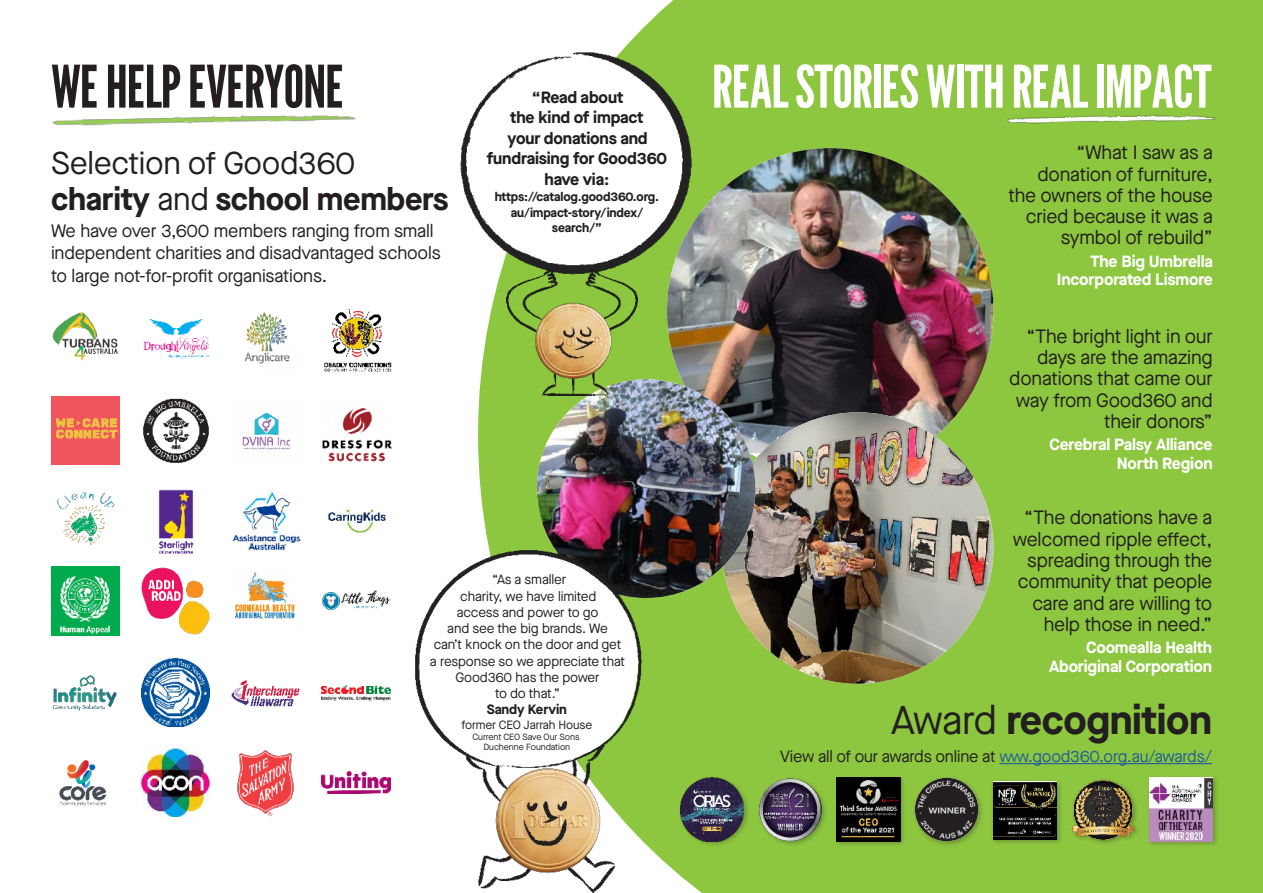
<style>
.page{position:relative;width:1263px;height:893px;background:#fff}
.page>*{position:absolute;margin:0;border:0;box-sizing:border-box;transform-origin:0 0}
.t1{font:58.5px "League Gothic";letter-spacing:-.02em;color:#fff}
.t2{font:58.5px "League Gothic";letter-spacing:-.02em;color:#231f20}
.t3{font:700 40.05px "Maison Neue";letter-spacing:-.01em;color:#231f20}
.t4{font:31.5px/36px "Maison Neue";letter-spacing:-.01em;color:#231f20}
.t5{font:19.2px/21.3px "Maison Neue";letter-spacing:-.01em;color:#231f20;text-align:right}
.t6{font:18px/22.5px "Maison Neue";letter-spacing:-.01em;color:#231f20}
.t7{font:700 16.35px/20.5px "Maison Neue";letter-spacing:-.01em;color:#231f20;text-align:center}
.t8{font:16.35px "Maison Neue";letter-spacing:-.01em;color:#231f20}
.t9{font:700 16.2px/18.3px "Maison Neue";letter-spacing:-.01em;color:#fff;text-align:right}
.t10{font:13.5px/16.2px "Maison Neue";letter-spacing:-.01em;color:#231f20;text-align:center}
.t11{font:700 13.5px "Maison Neue";letter-spacing:-.01em;color:#231f20}
.t12{font:700 12.45px/15.8px "Maison Neue";letter-spacing:-.01em;color:#231f20;text-align:center}
.t13{font:12px "Maison Neue";letter-spacing:-.01em;color:#231f20}
.t14{font:9px/10.4px "Maison Neue";letter-spacing:-.01em;color:#231f20;text-align:center}
.s1{font-weight:700}
.s2{font-weight:400}
.s3{color:#215e9e}
</style>
<div class="page">
<div style="left:478px;top:0;width:785px;height:893px;background:#8dc63f"></div>
<hr style="left:999px;top:763px;width:213px;height:1px;background:#215e9e">
<div style="left:678px;top:775px;width:72px;height:72px;background:#231f20;opacity:.3"></div>
<img style="left:680px;top:778px;width:64px;height:63px">
<div style="left:757px;top:776px;width:71px;height:71px;background:#231f20;opacity:.3"></div>
<img style="left:758px;top:778px;width:64px;height:63px;border-radius:32px">
<div style="left:834px;top:775px;width:72px;height:72px;background:#231f20;opacity:.3"></div>
<img style="left:837px;top:778px;width:63px;height:63px">
<div style="left:912px;top:775px;width:73px;height:72px;background:#231f20;opacity:.3"></div>
<img style="left:915px;top:778px;width:63px;height:63px;border-radius:32px">
<div style="left:990px;top:779px;width:73px;height:66px;background:#231f20;opacity:.3"></div>
<img style="left:993px;top:782px;width:63px;height:57px">
<div style="left:1069px;top:777px;width:71px;height:68px;background:#231f20;opacity:.3"></div>
<img style="left:1071px;top:778px;width:64px;height:63px">
<div style="left:1147px;top:775px;width:72px;height:72px;background:#231f20;opacity:.3"></div>
<img style="left:1149px;top:778px;width:64px;height:63px">
<img style="left:52px;top:115px;width:305px;height:11px">
<img style="left:52px;top:312px;width:66px;height:49px">
<img style="left:143px;top:319px;width:66px;height:39px">
<img style="left:244px;top:312px;width:46px;height:52px">
<img style="left:324px;top:309px;width:67px;height:63px">
<img style="left:51px;top:396px;width:69px;height:69px">
<img style="left:143px;top:398px;width:66px;height:65px">
<img style="left:242px;top:412px;width:49px;height:38px">
<img style="left:323px;top:408px;width:68px;height:54px">
<img style="left:57px;top:492px;width:58px;height:53px">
<img style="left:158px;top:489px;width:36px;height:65px">
<img style="left:232px;top:491px;width:69px;height:60px">
<img style="left:327px;top:506px;width:60px;height:28px">
<img style="left:51px;top:567px;width:68px;height:68px">
<img style="left:141px;top:567px;width:68px;height:68px">
<img style="left:235px;top:572px;width:60px;height:47px">
<img style="left:322px;top:590px;width:68px;height:21px">
<img style="left:52px;top:675px;width:65px;height:36px">
<img style="left:141px;top:658px;width:68px;height:69px">
<img style="left:231px;top:680px;width:69px;height:26px">
<img style="left:322px;top:685px;width:68px;height:16px">
<img style="left:59px;top:760px;width:48px;height:47px">
<img style="left:141px;top:748px;width:68px;height:68px">
<img style="left:237px;top:750px;width:57px;height:66px">
<img style="left:322px;top:771px;width:68px;height:23px">
<img style="left:1006px;top:112px;width:213px;height:16px">
<img style="left:667px;top:148px;width:326px;height:305px">
<img style="left:722px;top:412px;width:271px;height:272px;border-radius:136px">
<img style="left:537px;top:379px;width:218px;height:219px;border-radius:109px">
<img style="left:460px;top:51px;width:233px;height:224px">
<img style="left:507px;top:269px;width:131px;height:127px">
<img style="left:415px;top:548px;width:229px;height:345px">
<h1 class="t2" style="left:51px;top:46px;width:295px">WE HELP EVERYONE</h1>
<h3 class="t4" style="left:51px;top:145px;width:399px">Selection of Good360 <span class="s1">charity</span> and <span class="s1">school members</span></h3>
<p class="t6" style="left:51px;top:219px;width:391px">We have over 3,600 members ranging from small independent charities and disadvantaged schools to large not-for-profit organisations.</p>
<p class="t7" style="left:487px;top:87px;width:182px">“Read about<br>the kind of impact<br>your donations and fundraising for Good360 have via:</p>
<p class="t12" style="left:495px;top:188px;width:166px">https://catalog.good360.org. au/impact-story/index/ search/”</p>
<p class="t10" style="left:430px;top:571px;width:197px">“As a smaller<br>charity, we have limited<br>access and power to go<br>and see the big brands. We<br>can’t knock on the door and get a response so we appreciate that<br>Good360 has the power<br>to do that.”</p>
<p class="t11" style="left:487px;top:700px;width:82px">Sandy Kervin</p>
<p class="t13" style="left:461px;top:717px;width:132px">former CEO Jarrah House</p>
<p class="t14" style="left:473px;top:731px;width:108px">Current CEO Save Our Sons<br>Duchenne Foundation</p>
<h1 class="t1" style="left:712px;top:46px;width:502px">REAL STORIES WITH REAL IMPACT</h1>
<p class="t5" style="left:1008px;top:142px;width:206px">“What I saw as a donation of furniture, the owners of the house cried because it was a symbol of rebuild”</p>
<p class="t9" style="left:1057px;top:252px;width:158px">The Big Umbrella<br>Incorporated Lismore</p>
<p class="t5" style="left:1009px;top:325px;width:205px">“The bright light in our days are the amazing donations that came our way from Good360 and their donors”</p>
<p class="t9" style="left:1049px;top:435px;width:165px">Cerebral Palsy Alliance<br>North Region</p>
<p class="t5" style="left:1013px;top:507px;width:201px">“The donations have a welcomed ripple effect, spreading through the community that people care and are willing to help those in need.”</p>
<p class="t9" style="left:1049px;top:638px;width:165px">Coomealla Health<br>Aboriginal Corporation</p>
<h2 class="t3" style="left:891px;top:691px;width:322px"><span class="s2">Award</span> recognition</h2>
<p class="t8" style="left:780px;top:745px;width:433px">View all of our awards online at <span class="s3">www.good360.org.au/awards/</span></p>
</div>
